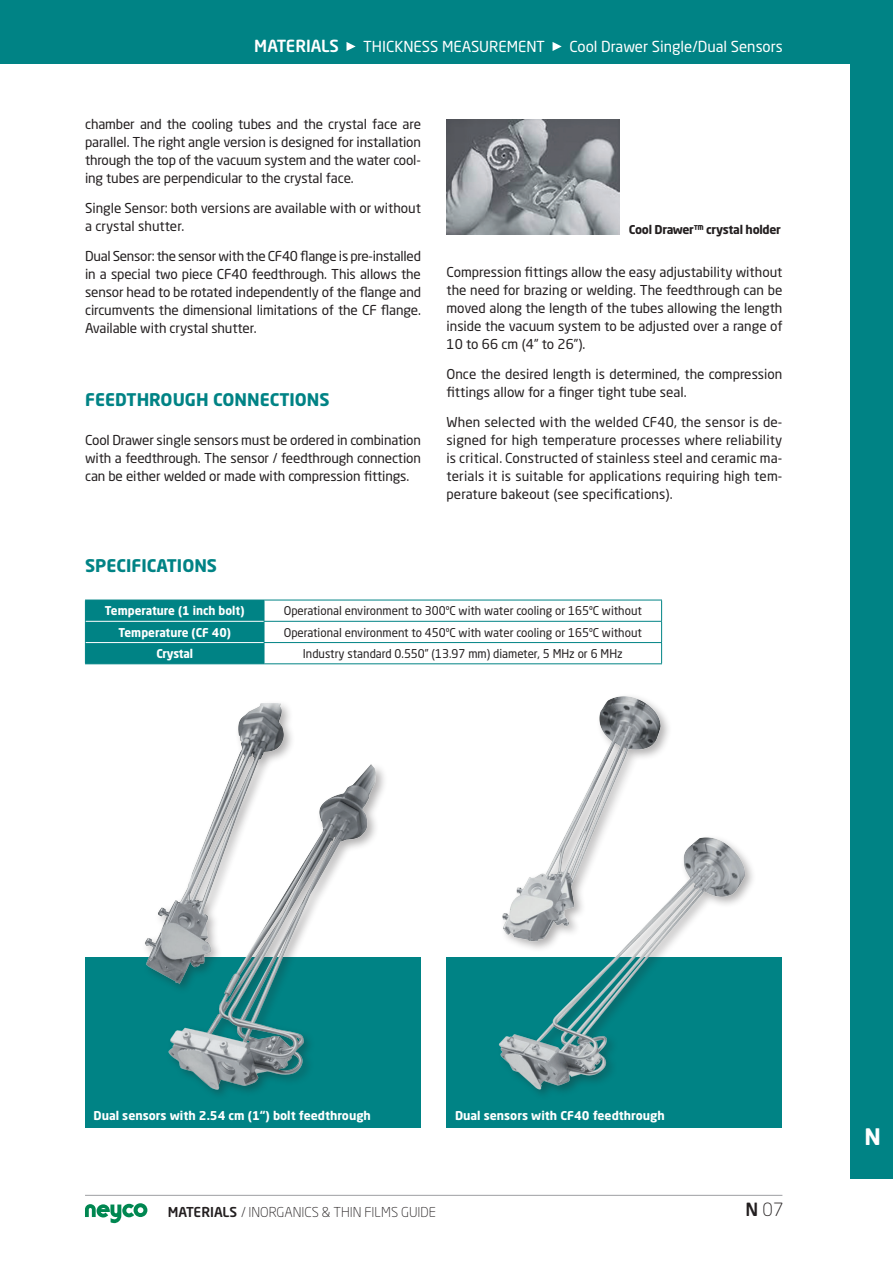
<style>
.page{position:relative;width:893px;height:1263px;background:#fff}
.page>*{position:absolute;margin:0;border:0;box-sizing:border-box;transform-origin:0 0}
.t1{font:700 22.5px "Neo Sans Pro";color:#fff}
.t2{font:300 18px "Neo Sans Pro";color:#231f20}
.t3{font:700 17.25px "Neo Sans Pro";color:#008385}
.t4{font:500 16.5px "Neo Sans Pro";letter-spacing:-.005em;color:#fff}
.t5{font:15px "Neo Sans Pro";color:#fff}
.t6{font:13.5px/18px "Neo Sans Pro";color:#231f20;text-align:justify}
.t7{font:300 13.5px "Neo Sans Pro";color:#231f20}
.t8{font:12px "Neo Sans Pro";color:#231f20;scale:.96 1}
.t9{font:700 12px "Neo Sans Pro";color:#fff}
.t10{font:700 12px "Neo Sans Pro";color:#fff;scale:.96 1}
.t11{font:700 12px "Neo Sans Pro";letter-spacing:-.025em;color:#231f20}
.s1{font-weight:500}
</style>
<div class="page">
<div style="left:850px;top:0;width:43px;height:1179px;background:#008385"></div>
<div style="left:0;top:0;width:893px;height:64px;background:#008385"></div>
<svg style="left:346px;top:42px;width:10px;height:9px"></svg>
<svg style="left:553px;top:42px;width:9px;height:9px"></svg>
<hr style="left:85px;top:1195px;width:697px;height:1px;background:#9d9fa2">
<svg style="left:85px;top:1203px;width:62px;height:20px"></svg>
<hr style="left:264px;top:600px;width:398px;height:1px;background:#008385">
<div style="left:85px;top:600px;width:180px;height:64px;background:#008385"></div>
<hr style="left:264px;top:621px;width:398px;height:1px;background:#008385">
<svg style="left:661px;top:600px;width:1px;height:63px"></svg>
<hr style="left:264px;top:642px;width:398px;height:1px;background:#008385">
<hr style="left:264px;top:663px;width:398px;height:1px;background:#008385">
<hr style="left:86px;top:621px;width:178px;height:1px;background:#fff">
<hr style="left:86px;top:642px;width:178px;height:1px;background:#fff">
<div style="left:446px;top:957px;width:336px;height:170px;background:#008385"></div>
<div style="left:85px;top:957px;width:336px;height:170px;background:#008385"></div>
<div style="left:497px;top:693px;width:260px;height:408px;background:#231f20;opacity:.35"></div>
<img style="left:497px;top:693px;width:254px;height:408px">
<div style="left:141px;top:700px;width:247px;height:401px;background:#231f20;opacity:.35"></div>
<img style="left:141px;top:704px;width:235px;height:397px">
<img style="left:446px;top:119px;width:174px;height:115px">
<p class="t4" style="left:254px;top:36px;width:86px">MATERIALS</p>
<p class="t5" style="left:363px;top:37px;width:173px">Thickness Measurement</p>
<p class="t5" style="left:569px;top:37px;width:215px">Cool Drawer Single/Dual Sensors</p>
<p class="t5" style="left:422px;top:37px;width:8px">s</p>
<p class="t6" style="left:85px;top:115px;width:337px">chamber and the cooling tubes and the crystal face are parallel. The right angle version is designed for installation through the top of the vacuum system and the water cool&shy;ing tubes are perpendicular to the crystal face.</p>
<p class="t6" style="left:85px;top:199px;width:337px">Single Sensor: both versions are available with or without a crystal shutter.</p>
<p class="t6" style="left:85px;top:247px;width:337px">Dual Sensor: the sensor with the CF40 flange is pre-installed in a special two piece CF40 feedthrough. This allows the sensor head to be rotated independently of the flange and circumvents the dimensional limitations of the CF flange.<br>Available with crystal shutter.</p>
<p class="t3" style="left:85px;top:388px;width:246px">Feedthrough Connections</p>
<p class="t6" style="left:85px;top:431px;width:337px">Cool Drawer single sensors must be ordered in combination with a feedthrough. The sensor / feedthrough connection can be either welded or made with compression fittings.</p>
<p class="t11" style="left:629px;top:222px;width:154px">Cool Drawer™ crystal holder</p>
<p class="t6" style="left:446px;top:263px;width:337px">Compression fittings allow the easy adjustability without the need for brazing or welding. The feedthrough can be moved along the length of the tubes allowing the length inside the vacuum system to be adjusted over a range of 10 to 66 cm (4” to 26”).</p>
<p class="t6" style="left:446px;top:365px;width:337px">Once the desired length is determined, the compression fittings allow for a finger tight tube seal.</p>
<p class="t6" style="left:446px;top:413px;width:337px">When selected with the welded CF40, the sensor is de&shy;signed for high temperature processes where reliability is critical. Constructed of stainless steel and ceramic ma&shy;terials it is suitable for applications requiring high tem&shy;perature bakeout (see specifications).</p>
<p class="t3" style="left:85px;top:555px;width:134px">Specifications</p>
<p class="t10" style="left:105px;top:603px;width:147px">Temperature (1 inch bolt)</p>
<p class="t8" style="left:284px;top:603px;width:374px">Operational environment to 300ºC with water cooling or 165ºC without</p>
<p class="t10" style="left:118px;top:624px;width:119px">Temperature (CF 40)</p>
<p class="t8" style="left:284px;top:625px;width:374px">Operational environment to 450ºC with water cooling or 165ºC without</p>
<p class="t10" style="left:156px;top:646px;width:40px">Crystal</p>
<p class="t8" style="left:303px;top:646px;width:335px">I ndustry standard 0.550” (13.97 mm) diameter, 5 MHz or 6 MHz</p>
<p class="t9" style="left:94px;top:1108px;width:279px">Dual sensors with 2.54 cm (1“) bolt feedthrough</p>
<p class="t9" style="left:455px;top:1108px;width:211px">Dual sensors with CF40 feedthrough</p>
<p class="t7" style="left:168px;top:1203px;width:270px"><span class="s1">MATERIALS</span> / INORGANICS &amp; THI N FI LMS GUI DE</p>
<h2 class="t2" style="left:745px;top:1199px;width:40px"><span class="s1">N</span> 07</h2>
<h1 class="t1" style="left:864px;top:1122px;width:18px">N</h1>
</div>
